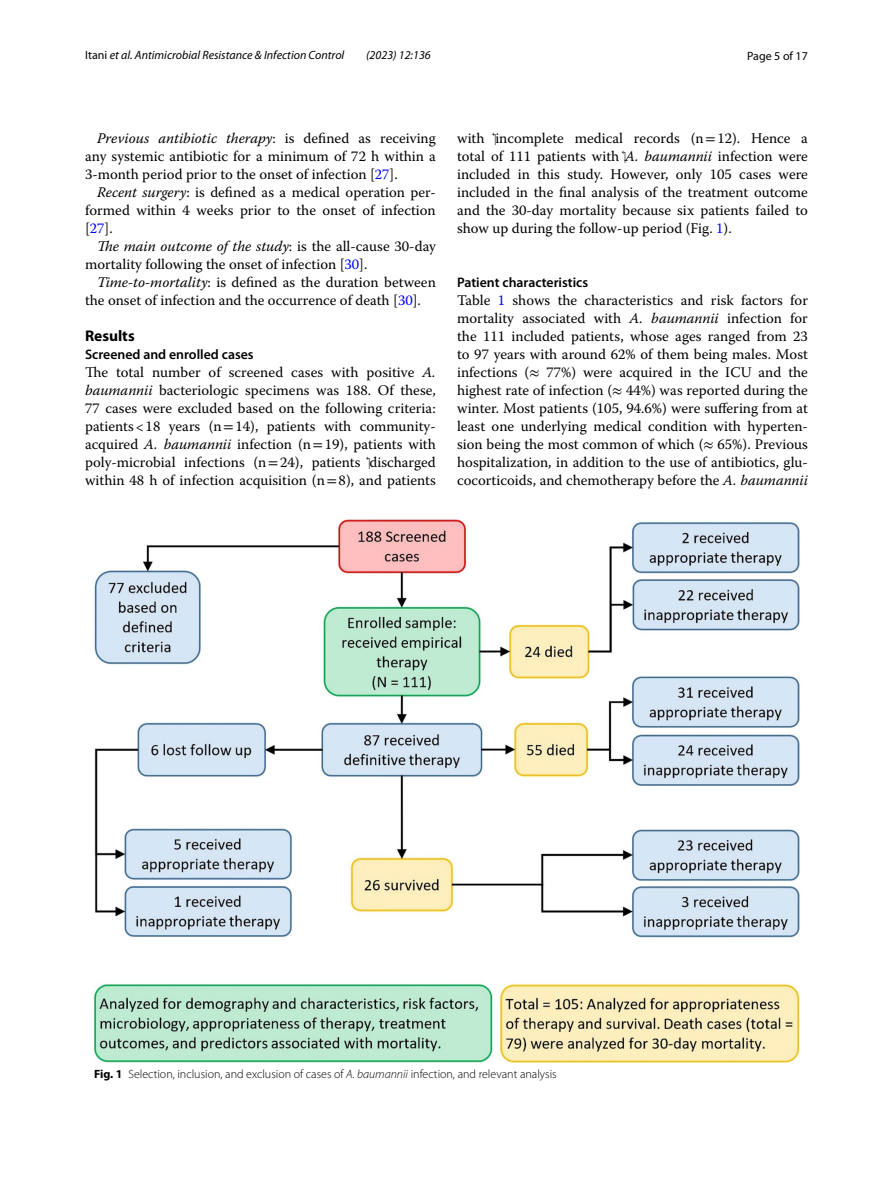
<style>
.page{position:relative;width:893px;height:1187px;background:#fff}
.page>*{position:absolute;margin:0;border:0;box-sizing:border-box;transform-origin:0 0}
.t1{font:700 15.45px "Myriad Pro";color:#000}
.t2{font:14.7px/18px "Warnock Pro";color:#000;text-align:justify}
.t3{font:600 13.8px "Myriad Pro";color:#000}
.t4{font:300 12px "Myriad Pro";color:#000}
.t5{font:italic 12px "Myriad Pro";color:#000}
.t6{font:12px "Myriad Pro";color:#000}
.s1{font-style:normal}
.s2{font-style:italic}
.s3{color:#00f}
.s4{font-family:"STIX"}
.s5{font-weight:700}
</style>
<div class="page">
<img style="left:94px;top:519px;width:705px;height:543px">
<p class="t5" style="left:85px;top:48px;width:261px"><span class="s1">Itani</span> et al. Antimicrobial Resistance &amp; Infection Control</p>
<p class="t5" style="left:366px;top:48px;width:66px">(2023) 12:136</p>
<p class="t6" style="left:747px;top:48px;width:62px">Page 5 of 17</p>
<p class="t2" style="left:85px;top:128px;width:352px;text-indent:12px"><span class="s2">Previous antibiotic therapy</span>: is defined as receiving any systemic antibiotic for a minimum of 72 h within a 3-month period prior to the onset of infection [<span class="s3">27</span>].</p>
<p class="t2" style="left:85px;top:182px;width:352px;text-indent:12px"><span class="s2">Recent surgery</span>: is defined as a medical operation per&shy;formed within 4 weeks prior to the onset of infection [<span class="s3">27</span>].</p>
<p class="t2" style="left:85px;top:236px;width:352px;text-indent:12px"><span class="s2">The main outcome of the study</span>: is the all-cause 30-day mortality following the onset of infection [<span class="s3">30</span>].</p>
<p class="t2" style="left:85px;top:272px;width:352px;text-indent:12px"><span class="s2">Time-to-mortality</span>: is defined as the duration between the onset of infection and the occurrence of death [<span class="s3">30</span>].</p>
<p class="t1" style="left:85px;top:325px;width:51px">Results</p>
<p class="t3" style="left:85px;top:345px;width:170px">Screened and enrolled cases</p>
<p class="t2" style="left:85px;top:362px;width:352px">The total number of screened cases with positive <span class="s2">A. baumannii</span> bacteriologic specimens was 188. Of these, 77 cases were excluded based on the following criteria: patients&lt;18 years (n<span class="s4">=</span>14), patients with community&shy;acquired <span class="s2">A. baumannii</span> infection (n<span class="s4">=</span>19), patients with poly-microbial infections (n<span class="s4">=</span>24), patients discharged within 48 h of infection acquisition (n<span class="s4">=</span>8), and patients</p>
<p class="t2" style="left:457px;top:128px;width:352px">with incomplete medical records (n<span class="s4">=</span>12). Hence a total of 111 patients with <span class="s2">A. baumannii</span> infection were included in this study. However, only 105 cases were included in the final analysis of the treatment outcome and the 30-day mortality because six patients failed to show up during the follow-up period (Fig. <span class="s3">1</span>).</p>
<p class="t3" style="left:457px;top:273px;width:133px">Patient characteristics</p>
<p class="t2" style="left:457px;top:290px;width:352px">Table <span class="s3">1</span> shows the characteristics and risk factors for mortality associated with <span class="s2">A. baumannii</span> infection for the 111 included patients, whose ages ranged from 23 to 97 years with around 62% of them being males. Most infections (<span class="s4">≈</span> 77%) were acquired in the ICU and the highest rate of infection (<span class="s4">≈</span> 44%) was reported during the winter. Most patients (105, 94.6%) were suffering from at least one underlying medical condition with hyperten&shy;sion being the most common of which (<span class="s4">≈</span> 65%). Previous hospitalization, in addition to the use of antibiotics, glu&shy;cocorticoids, and chemotherapy before the <span class="s2">A. baumannii</span></p>
<p class="t4" style="left:94px;top:1067px;width:464px"><span class="s5">Fig. 1</span> Selection, inclusion, and exclusion of cases of <span class="s2">A. baumannii</span> infection, and relevant analysis</p>
</div>
